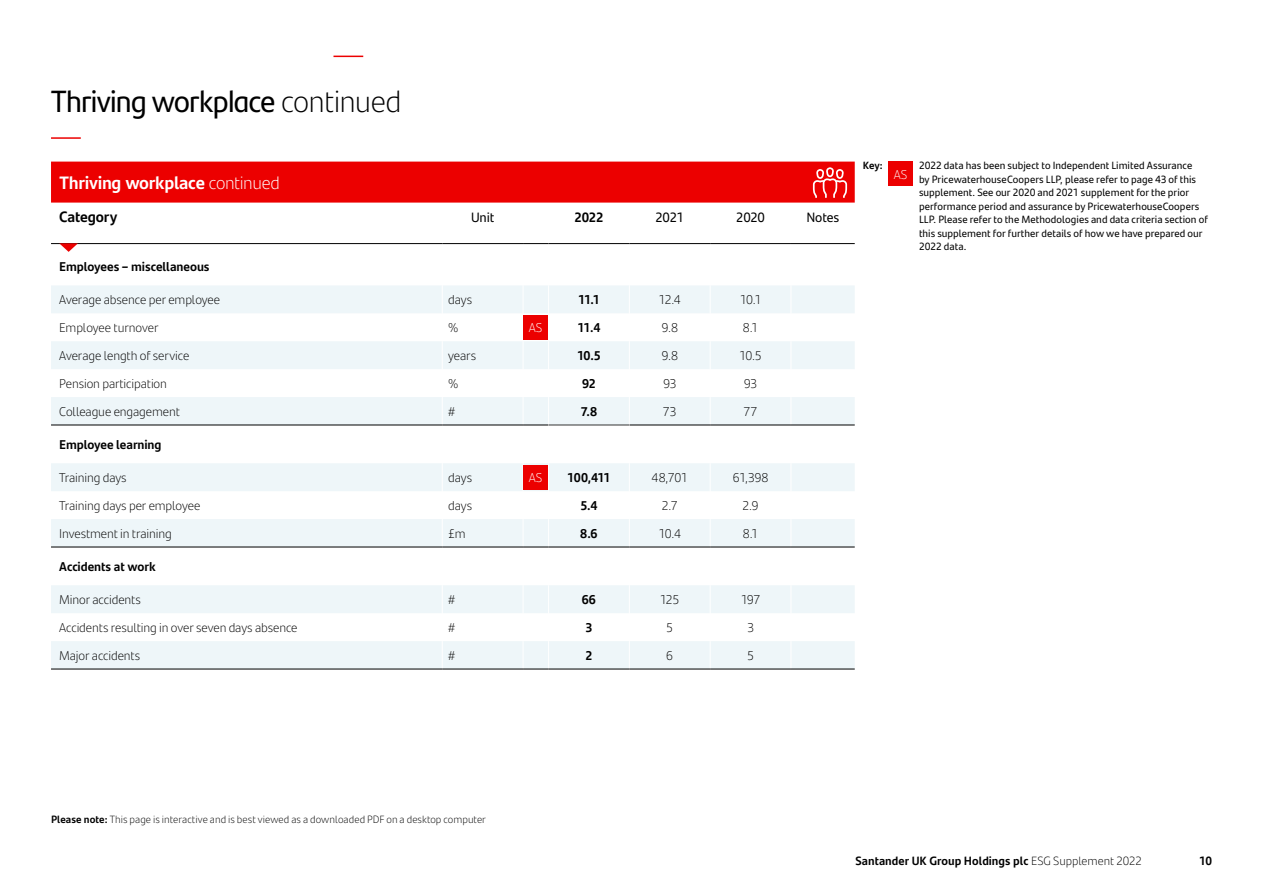
<style>
.page{position:relative;width:1263px;height:893px;background:#fff}
.page>*{position:absolute;margin:0;border:0;box-sizing:border-box;transform-origin:0 0}
.t1{font:30.75px "Santander Headline";letter-spacing:-.02em;color:#000}
.t2{font:700 18px "Santander Text";letter-spacing:-.015em;color:#fff}
.t3{font:700 15px "Santander Text";letter-spacing:-.01em;color:#000}
.t4{font:13.5px "Santander Text";letter-spacing:-.015em;color:#000}
.t5{font:700 13.5px "Santander Text";color:#000}
.t6{font:300 12.75px "Santander Text";letter-spacing:-.01em;color:#000}
.t7{font:700 12.75px "Santander Text";letter-spacing:-.005em;color:#000}
.t8{font:300 12.75px "Santander Text";color:#fff}
.t9{font:700 12px "Santander Text";color:#000}
.t10{font:10.5px/13.5px "Santander Text";letter-spacing:.005em;color:#000}
.t11{font:300 10.5px "Santander Text";letter-spacing:.005em;color:#000}
.t12{font:700 10.5px "Santander Text";color:#000}
.s1{font-family:"Santander Text";font-weight:300}
.s2{font-weight:300}
.s3{font-weight:700}
</style>
<div class="page">
<div style="left:888px;top:162px;width:25px;height:24px;background:#ec0000"></div>
<svg style="left:51px;top:286px;width:804px;height:383px;fill:#f2f8fa"></svg>
<svg style="left:442px;top:286px;width:1px;height:139px"></svg>
<svg style="left:629px;top:286px;width:1px;height:139px"></svg>
<svg style="left:710px;top:286px;width:1px;height:139px"></svg>
<svg style="left:791px;top:286px;width:1px;height:139px"></svg>
<hr style="left:442px;top:425px;width:1px;height:38px;background:#fff">
<hr style="left:523px;top:425px;width:1px;height:38px;background:#fff">
<hr style="left:548px;top:425px;width:1px;height:38px;background:#fff">
<hr style="left:629px;top:425px;width:1px;height:38px;background:#fff">
<hr style="left:710px;top:425px;width:1px;height:38px;background:#fff">
<hr style="left:791px;top:425px;width:1px;height:38px;background:#fff">
<svg style="left:442px;top:463px;width:1px;height:84px"></svg>
<svg style="left:629px;top:463px;width:1px;height:84px"></svg>
<svg style="left:710px;top:463px;width:1px;height:84px"></svg>
<svg style="left:791px;top:463px;width:1px;height:84px"></svg>
<hr style="left:442px;top:547px;width:1px;height:38px;background:#fff">
<hr style="left:523px;top:547px;width:1px;height:38px;background:#fff">
<hr style="left:548px;top:547px;width:1px;height:38px;background:#fff">
<hr style="left:629px;top:547px;width:1px;height:38px;background:#fff">
<hr style="left:710px;top:547px;width:1px;height:38px;background:#fff">
<hr style="left:791px;top:547px;width:1px;height:38px;background:#fff">
<svg style="left:442px;top:585px;width:1px;height:84px"></svg>
<svg style="left:629px;top:585px;width:1px;height:84px"></svg>
<svg style="left:710px;top:585px;width:1px;height:84px"></svg>
<svg style="left:791px;top:585px;width:1px;height:84px"></svg>
<hr style="left:51px;top:669px;width:391px;height:1px;background:#000">
<hr style="left:442px;top:669px;width:81px;height:1px;background:#000">
<svg style="left:523px;top:585px;width:26px;height:85px"></svg>
<hr style="left:549px;top:669px;width:80px;height:1px;background:#000">
<hr style="left:629px;top:669px;width:81px;height:1px;background:#000">
<hr style="left:710px;top:669px;width:81px;height:1px;background:#000">
<hr style="left:791px;top:669px;width:64px;height:1px;background:#000">
<hr style="left:51px;top:243px;width:391px;height:1px;background:#000">
<hr style="left:442px;top:243px;width:81px;height:1px;background:#000">
<svg style="left:523px;top:243px;width:26px;height:1px"></svg>
<hr style="left:549px;top:243px;width:80px;height:1px;background:#000">
<hr style="left:629px;top:243px;width:81px;height:1px;background:#000">
<hr style="left:710px;top:243px;width:81px;height:1px;background:#000">
<hr style="left:791px;top:243px;width:64px;height:1px;background:#000">
<hr style="left:51px;top:425px;width:391px;height:1px;background:#000">
<hr style="left:442px;top:425px;width:81px;height:1px;background:#000">
<svg style="left:523px;top:286px;width:26px;height:140px"></svg>
<hr style="left:629px;top:425px;width:81px;height:1px;background:#000">
<hr style="left:710px;top:425px;width:81px;height:1px;background:#000">
<hr style="left:791px;top:425px;width:64px;height:1px;background:#000">
<hr style="left:549px;top:425px;width:80px;height:1px;background:#333">
<hr style="left:51px;top:547px;width:391px;height:1px;background:#000">
<hr style="left:442px;top:547px;width:81px;height:1px;background:#000">
<svg style="left:523px;top:463px;width:26px;height:85px"></svg>
<hr style="left:549px;top:547px;width:80px;height:1px;background:#000">
<hr style="left:629px;top:547px;width:81px;height:1px;background:#000">
<hr style="left:710px;top:547px;width:81px;height:1px;background:#000">
<hr style="left:791px;top:547px;width:64px;height:1px;background:#000">
<div style="left:51px;top:162px;width:804px;height:41px;background:#ec0000"></div>
<svg style="left:59px;top:243px;width:19px;height:9px"></svg>
<div style="left:523px;top:315px;width:25px;height:25px;background:#ec0000"></div>
<div style="left:523px;top:465px;width:25px;height:25px;background:#ec0000"></div>
<hr style="left:51px;top:137px;width:30px;height:2px;background:#ec0000">
<hr style="left:333px;top:56px;width:30px;height:1px;background:#ec0000">
<h1 class="t1" style="left:51px;top:78px;width:352px">Thriving workplace <span class="s1">continued</span></h1>
<h2 class="t2" style="left:60px;top:168px;width:222px">Thriving workplace <span class="s2">continued</span></h2>
<h3 class="t3" style="left:59px;top:205px;width:60px">Category</h3>
<p class="t4" style="left:471px;top:207px;width:25px">Unit</p>
<p class="t5" style="left:574px;top:206px;width:30px">2022</p>
<p class="t4" style="left:655px;top:207px;width:30px">2021</p>
<p class="t4" style="left:736px;top:207px;width:30px">2020</p>
<p class="t4" style="left:806px;top:207px;width:34px">Notes</p>
<p class="t7" style="left:59px;top:257px;width:152px">Employees – miscellaneous</p>
<p class="t6" style="left:59px;top:290px;width:163px">Average absence per employee</p>
<p class="t6" style="left:448px;top:290px;width:25px">days</p>
<p class="t7" style="left:578px;top:290px;width:23px">11.1</p>
<p class="t6" style="left:659px;top:290px;width:24px">12.4</p>
<p class="t6" style="left:740px;top:290px;width:23px">10.1</p>
<p class="t6" style="left:59px;top:318px;width:101px">Employee turnover</p>
<p class="t6" style="left:448px;top:318px;width:12px">%</p>
<p class="t8" style="left:529px;top:318px;width:15px">AS</p>
<p class="t7" style="left:577px;top:318px;width:24px">11.4</p>
<p class="t6" style="left:661px;top:318px;width:18px">9.8</p>
<p class="t6" style="left:743px;top:318px;width:17px">8.1</p>
<p class="t6" style="left:59px;top:346px;width:132px">Average length of service</p>
<p class="t6" style="left:448px;top:346px;width:29px">years</p>
<p class="t7" style="left:577px;top:346px;width:25px">10.5</p>
<p class="t6" style="left:661px;top:346px;width:18px">9.8</p>
<p class="t6" style="left:739px;top:346px;width:24px">10.5</p>
<p class="t6" style="left:59px;top:374px;width:109px">Pension participation</p>
<p class="t6" style="left:448px;top:374px;width:12px">%</p>
<p class="t7" style="left:582px;top:373px;width:15px">92</p>
<p class="t6" style="left:663px;top:374px;width:15px">93</p>
<p class="t6" style="left:744px;top:374px;width:15px">93</p>
<p class="t6" style="left:59px;top:402px;width:122px">Colleague engagement</p>
<p class="t6" style="left:448px;top:402px;width:9px">#</p>
<p class="t7" style="left:581px;top:401px;width:18px">7.8</p>
<p class="t6" style="left:663px;top:402px;width:15px">73</p>
<p class="t6" style="left:743px;top:402px;width:15px">77</p>
<p class="t7" style="left:59px;top:434px;width:104px">Employee learning</p>
<p class="t6" style="left:59px;top:468px;width:69px">Training days</p>
<p class="t6" style="left:448px;top:468px;width:25px">days</p>
<p class="t8" style="left:529px;top:468px;width:15px">AS</p>
<p class="t7" style="left:567px;top:468px;width:45px">100,411</p>
<p class="t6" style="left:652px;top:468px;width:38px">48,701</p>
<p class="t6" style="left:733px;top:468px;width:37px">61,398</p>
<p class="t6" style="left:59px;top:496px;width:143px">Training days per employee</p>
<p class="t6" style="left:448px;top:496px;width:25px">days</p>
<p class="t7" style="left:580px;top:495px;width:19px">5.4</p>
<p class="t6" style="left:662px;top:496px;width:18px">2.7</p>
<p class="t6" style="left:742px;top:496px;width:18px">2.9</p>
<p class="t6" style="left:59px;top:524px;width:114px">Investment in training</p>
<p class="t6" style="left:448px;top:524px;width:19px">£m</p>
<p class="t7" style="left:580px;top:523px;width:19px">8.6</p>
<p class="t6" style="left:658px;top:524px;width:24px">10.4</p>
<p class="t6" style="left:743px;top:524px;width:17px">8.1</p>
<p class="t7" style="left:59px;top:556px;width:98px">Accidents at work</p>
<p class="t6" style="left:59px;top:590px;width:83px">Minor accidents</p>
<p class="t6" style="left:448px;top:590px;width:9px">#</p>
<p class="t7" style="left:582px;top:590px;width:16px">66</p>
<p class="t6" style="left:660px;top:590px;width:21px">125</p>
<p class="t6" style="left:741px;top:590px;width:21px">197</p>
<p class="t6" style="left:59px;top:618px;width:240px">Accidents resulting in over seven days absence</p>
<p class="t6" style="left:448px;top:618px;width:9px">#</p>
<p class="t7" style="left:585px;top:617px;width:9px">3</p>
<p class="t6" style="left:666px;top:618px;width:9px">5</p>
<p class="t6" style="left:747px;top:618px;width:9px">3</p>
<p class="t6" style="left:59px;top:646px;width:83px">Major accidents</p>
<p class="t6" style="left:448px;top:646px;width:9px">#</p>
<p class="t7" style="left:585px;top:645px;width:9px">2</p>
<p class="t6" style="left:666px;top:646px;width:9px">6</p>
<p class="t6" style="left:747px;top:646px;width:9px">5</p>
<p class="t12" style="left:863px;top:158px;width:21px">Key:</p>
<p class="t10" style="left:919px;top:158px;width:290px">2022 data has been subject to Independent Limited Assurance<br>by PricewaterhouseCoopers LLP, please refer to page 43 of this supplement. See our 2020 and 2021 supplement for the prior performance period and assurance by PricewaterhouseCoopers LLP. Please refer to the Methodologies and data criteria section of this supplement for further details of how we have prepared our 2022 data.</p>
<p class="t8" style="left:894px;top:165px;width:15px">AS</p>
<p class="t11" style="left:51px;top:812px;width:436px"><span class="s3">Please note:</span> This page is interactive and is best viewed as a downloaded PDF on a desktop computer</p>
<p class="t9" style="left:855px;top:851px;width:288px">Santander UK Group Holdings plc <span class="s2">ESG Supplement 2022</span></p>
<p class="t9" style="left:1199px;top:851px;width:14px">10</p>
</div>
